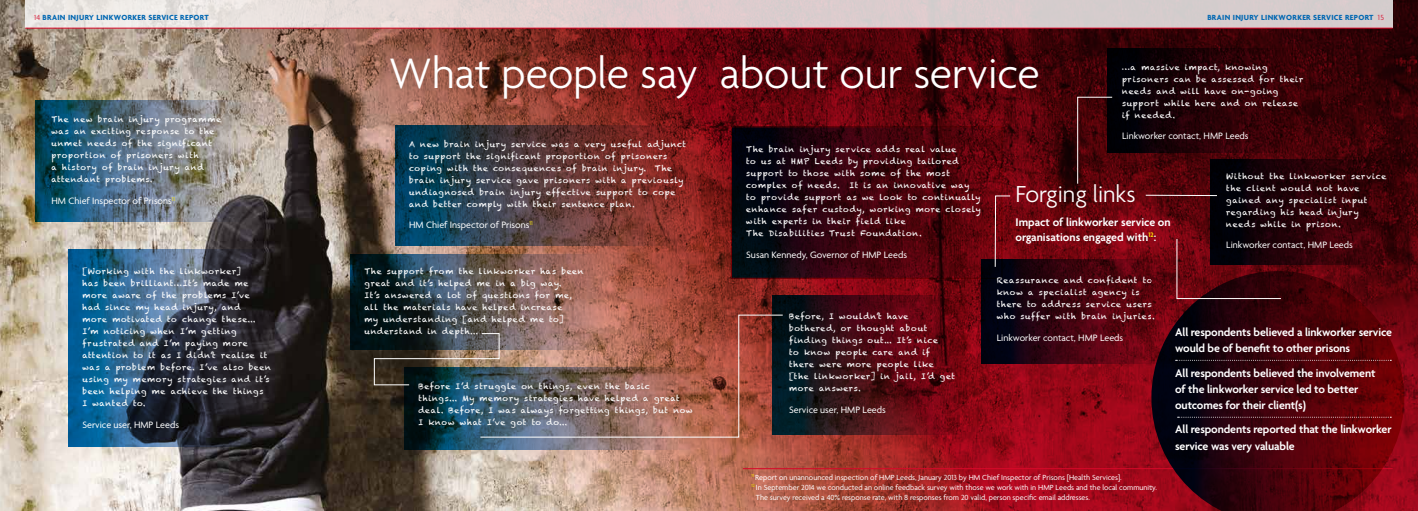
<style>
.page{position:relative;width:1418px;height:511px;background:#fff}
.page>*{position:absolute;margin:0;border:0;box-sizing:border-box;transform-origin:0 0}
.t1{font:300 46px "Agenda";color:#fff}
.t2{font:300 25px "Agenda";color:#fff}
.t3{font:600 12px/16px "Agenda";letter-spacing:-.01em;color:#fff}
.t4{font:10px "Agenda";color:#fff}
.t5{font:8px/12px "Chalkduster";letter-spacing:.075em;color:#fff}
.t6{font:8px "Agenda";color:#fff}
.t7{font:700 8px "Agenda";letter-spacing:.04em;color:#0067b2}
.s1{font-weight:300;color:#d70929}
</style>
<div class="page">
<img style="left:0;top:0;width:59px;height:510px">
<img style="left:59px;top:0;width:1358px;height:510px">
<svg style="left:733px;top:128px;width:267px;height:148px;background:#35030d"></svg>
<svg style="left:981px;top:259px;width:193px;height:104px;background:#37030f"></svg>
<svg style="left:1107px;top:48px;width:193px;height:104px;background:#220106"></svg>
<svg style="left:1210px;top:159px;width:193px;height:105px;background:#270107"></svg>
<img style="left:35px;top:100px;width:216px;height:121px">
<img style="left:350px;top:254px;width:260px;height:95px">
<svg style="left:69px;top:249px;width:217px;height:197px;background:#27435a"></svg>
<svg style="left:404px;top:385px;width:294px;height:64px;background:#39505d"></svg>
<svg style="left:772px;top:295px;width:197px;height:139px;background:#450c14"></svg>
<svg style="left:395px;top:125px;width:294px;height:120px;background:#4d383d"></svg>
<div style="left:25px;top:0;width:1367px;height:28px;background:linear-gradient(to right,#ede4e0,#d1c4c6)"></div>
<hr style="left:25px;top:28px;width:1367px;height:1px;background:#d70929">
<hr style="left:743px;top:468px;width:649px;height:1px;background:#d70929">
<svg style="left:1076px;top:96px;width:36px;height:88px;background:#4a0c10"></svg>
<svg style="left:994px;top:195px;width:16px;height:72px"></svg>
<svg style="left:1144px;top:194px;width:73px;height:2px"></svg>
<svg style="left:373px;top:332px;width:106px;height:53px;background:#353b38"></svg>
<img style="left:479px;top:314px;width:304px;height:123px">
<svg style="left:1151px;top:271px;width:253px;height:239px;background:#48020c"></svg>
<svg style="left:1175px;top:359px;width:216px;height:1px"></svg>
<svg style="left:1177px;top:416px;width:214px;height:1px"></svg>
<svg style="left:1176px;top:238px;width:105px;height:61px;background:#440911"></svg>
<p class="t7" style="left:34px;top:13px;width:176px"><span class="s1">14</span> BRAIN INJURY LINKWORKER SERVICE REPORT</p>
<p class="t7" style="left:1207px;top:13px;width:178px">BRAIN INJURY LINKWORKER SERVICE REPORT <span class="s1">15</span></p>
<p class="t5" style="left:51px;top:113px;width:171px">The new brain injury programme was an exciting response to the unmet needs of the significant proportion of prisoners with<br>a history of brain injury and attendant problems.</p>
<p class="t4" style="left:51px;top:195px;width:125px">HM Chief Inspector of Prisons<sup>11</sup></p>
<p class="t5" style="left:82px;top:265px;width:190px">[Working with the linkworker]<br>has been brilliant…It’s made me more aware of the problems I’ve<br>had since my head injury, and<br>more motivated to change these...<br>I’m noticing when I’m getting frustrated and I’m paying more attention to it as I didn’t realise it was a problem before. I’ve also been using my memory strategies and it’s been helping me achieve the things<br>I wanted to.</p>
<p class="t4" style="left:82px;top:419px;width:98px">Service user, HMP Leeds</p>
<h1 class="t1" style="left:389px;top:49px;width:652px">What people say about our service</h1>
<p class="t5" style="left:1122px;top:61px;width:183px">…a massive impact, knowing prisoners can be assessed for their needs and will have on-going support while here and on release if needed.</p>
<p class="t4" style="left:1122px;top:130px;width:128px">Linkworker contact, HMP Leeds</p>
<p class="t5" style="left:1226px;top:170px;width:161px">Without the linkworker service the client would not have gained any specialist input regarding his head injury needs while in prison.</p>
<p class="t4" style="left:1226px;top:239px;width:128px">Linkworker contact, HMP Leeds</p>
<p class="t5" style="left:996px;top:274px;width:159px">Reassurance and confident to know a specialist agency is there to address service users who suffer with brain injuries.</p>
<p class="t4" style="left:996px;top:332px;width:128px">Linkworker contact, HMP Leeds</p>
<p class="t5" style="left:409px;top:138px;width:278px">A new brain injury service was a very useful adjunct to support the significant proportion of prisoners coping with the consequences of brain injury. The brain injury service gave prisoners with a previously undiagnosed brain injury effective support to cope and better comply with their sentence plan.</p>
<p class="t4" style="left:409px;top:220px;width:125px">HM Chief Inspector of Prisons<sup>11</sup></p>
<p class="t5" style="left:746px;top:143px;width:236px">The brain injury service adds real value<br>to us at HMP Leeds by providing tailored support to those with some of the most complex of needs. It is an innovative way to provide support as we look to continually enhance safer custody, working more closely with experts in their field like<br>The Disabilities Trust Foundation.</p>
<p class="t4" style="left:746px;top:249px;width:162px">Susan Kennedy, Governor of HMP Leeds</p>
<h2 class="t2" style="left:1015px;top:180px;width:121px">Forging links</h2>
<h3 class="t3" style="left:1015px;top:215px;width:157px;line-height:15px">Impact of linkworker service on organisations engaged with<sup>12</sup>:</h3>
<p class="t5" style="left:364px;top:265px;width:221px">The support from the linkworker has been great and it’s helped me in a big way.<br>It’s answered a lot of questions for me, all the materials have helped increase<br>my understanding [and helped me to] understand in depth...</p>
<p class="t5" style="left:789px;top:310px;width:168px">Before, I wouldn’t have bothered, or thought about finding things out... It’s nice<br>to know people care and if there were more people like [the linkworker] in jail, I’d get more answers.</p>
<p class="t4" style="left:789px;top:404px;width:98px">Service user, HMP Leeds</p>
<h3 class="t3" style="left:1175px;top:325px;width:218px">All respondents believed a linkworker service would be of benefit to other prisons</h3>
<h3 class="t3" style="left:1175px;top:365px;width:202px">All respondents believed the involvement of the linkworker service led to better outcomes for their client(s)</h3>
<h3 class="t3" style="left:1175px;top:422px;width:218px">All respondents reported that the linkworker service was very valuable</h3>
<p class="t5" style="left:418px;top:380px;width:276px">Before I’d struggle on things, even the basic<br>things... My memory strategies have helped a great deal. Before, I was always forgetting things, but now I know what I’ve got to do...</p>
<p class="t6" style="left:751px;top:472px;width:372px"><sup>11</sup> Report on unannounced inspection of HMP Leeds, January 2013 by HM Chief Inspector of Prisons [Health Services].</p>
<p class="t6" style="left:751px;top:482px;width:407px"><sup>12</sup> In September 2014 we conducted an online feedback survey with those we work with in HMP Leeds and the local community.</p>
<p class="t6" style="left:756px;top:492px;width:335px">The survey received a 40% response rate, with 8 responses from 20 valid, person specific email addresses.</p>
</div>
